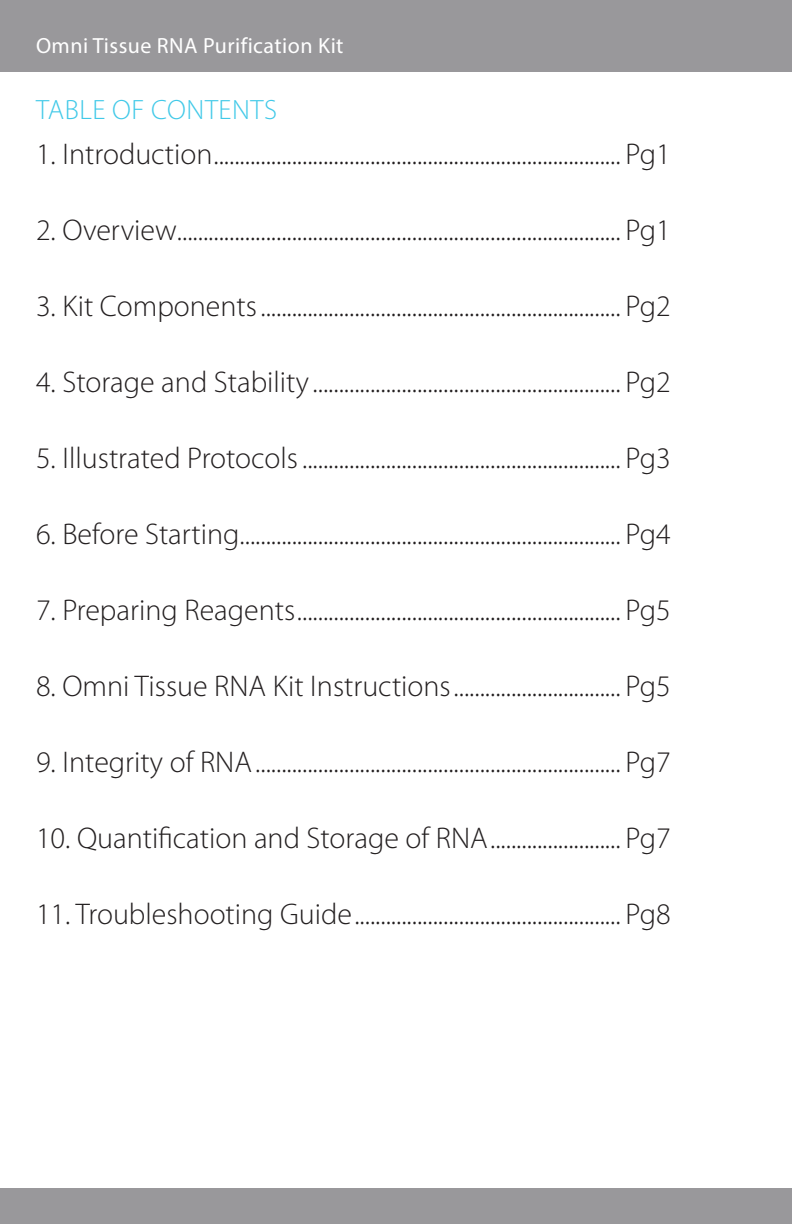
<style>
.page{position:relative;width:792px;height:1224px;background:#fff}
.page>*{position:absolute;margin:0;border:0;box-sizing:border-box;transform-origin:0 0}
.t1{font:300 30px "Myriad Pro";color:#231f20}
.t2{font:300 28px "Myriad Pro";letter-spacing:.02em;color:#41c9e8}
.t3{font:22px "Myriad Pro";letter-spacing:.02em;color:#fff}
</style>
<div class="page">
<div style="left:0;top:0;width:792px;height:72px;background:#99989b"></div>
<div style="left:0;top:1188px;width:792px;height:36px;background:#99989b"></div>
<p class="t3" style="left:36px;top:32px;width:309px">Omni Tissue RNA Purification Kit</p>
<p class="t2" style="left:36px;top:94px;width:242px">TABLE OF CONTENTS</p>
<p class="t1" style="left:36px;top:138px;width:636px">1. Introduction.............................................................................. Pg1</p>
<p class="t1" style="left:36px;top:214px;width:636px">2. Overview..................................................................................... Pg1</p>
<p class="t1" style="left:36px;top:290px;width:636px">3. Kit Components..................................................................... Pg2</p>
<p class="t1" style="left:36px;top:366px;width:636px">4. Storage and Stability ........................................................... Pg2</p>
<p class="t1" style="left:36px;top:442px;width:636px">5. Illustrated Protocols............................................................. Pg3</p>
<p class="t1" style="left:36px;top:518px;width:636px">6. Before Starting......................................................................... Pg4</p>
<p class="t1" style="left:36px;top:594px;width:636px">7. Preparing Reagents.............................................................. Pg5</p>
<p class="t1" style="left:36px;top:670px;width:636px">8. Omni Tissue RNA Kit Instructions................................ Pg5</p>
<p class="t1" style="left:36px;top:746px;width:636px">9. Integrity of RNA...................................................................... Pg7</p>
<p class="t1" style="left:36px;top:822px;width:453px">10. Quantification and Storage of RNA</p>
<p class="t1" style="left:625px;top:822px;width:47px">Pg7</p>
<p class="t1" style="left:36px;top:898px;width:636px">11. Troubleshooting Guide................................................... Pg8</p>
</div>
